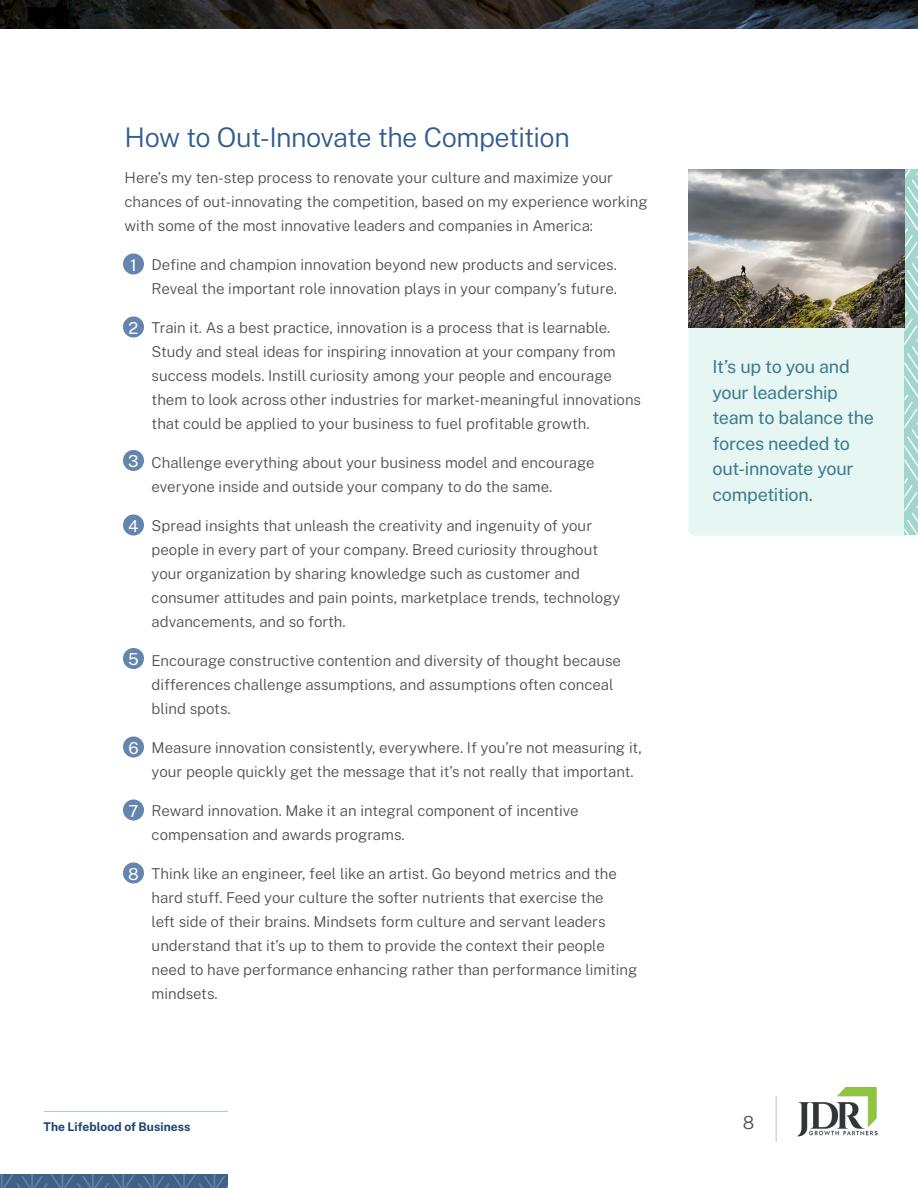
<style>
.page{position:relative;width:918px;height:1188px;background:#fff}
.page>*{position:absolute;margin:0;border:0;box-sizing:border-box;transform-origin:0 0}
.JDR_Subhead_WP{font:300 27px "Public Sans";letter-spacing:-.025em;color:#305c90}
.t1{font:18px/25.5px "Public Sans";letter-spacing:-.015em;color:#3c7b8e}
.t2{font:300 18px "Public Sans";color:#515151}
.t3{font:16.5px "Public Sans";color:#fff}
.t4{font:300 15px/24px "Public Sans";color:#515151}
.t5{font:700 12px "Public Sans";letter-spacing:.005em;color:#1a4272}
</style>
<div class="page">
<img style="left:797px;top:1088px;width:81px;height:49px">
<hr style="left:776px;top:1096px;width:1px;height:46px;background:#d5d5d5">
<svg style="left:0;top:1174px;width:228px;height:14px;background:#48678d"></svg>
<div style="left:688px;top:307px;width:230px;height:229px;background:#e6f6f3;border-radius:6px"></div>
<svg style="left:904px;top:170px;width:14px;height:366px;background:#acd7cf"></svg>
<img style="left:688px;top:170px;width:216px;height:158px">
<div style="left:123px;top:254px;width:21px;height:20px;background:#6485ae;border-radius:50%"></div>
<div style="left:123px;top:316px;width:21px;height:22px;background:#6485ae;border-radius:50%"></div>
<div style="left:123px;top:450px;width:21px;height:21px;background:#6485ae;border-radius:50%"></div>
<div style="left:123px;top:514px;width:21px;height:22px;background:#6485ae;border-radius:50%"></div>
<div style="left:123px;top:648px;width:21px;height:21px;background:#6485ae;border-radius:50%"></div>
<div style="left:123px;top:736px;width:21px;height:22px;background:#6485ae;border-radius:50%"></div>
<div style="left:123px;top:800px;width:21px;height:20px;background:#6485ae;border-radius:50%"></div>
<div style="left:123px;top:862px;width:21px;height:22px;background:#6485ae;border-radius:50%"></div>
<hr style="left:44px;top:1111px;width:184px;height:1px;background:#6185af">
<svg style="left:0;top:0;width:918px;height:28px;background:#242527"></svg>
<p class="JDR_Subhead_WP" style="left:125px;top:118px;width:447px">How to Out-Innovate the Competition</p>
<p class="t4" style="left:125px;top:165px;width:525px">Here’s my ten-step process to renovate your culture and maximize your chances of out-innovating the competition, based on my experience working with some of the most innovative leaders and companies in America:</p>
<p class="t4" style="left:125px;top:252px;width:494px;text-align:right">• Define and champion innovation beyond new products and services.<br>Reveal the important role innovation plays in your company’s future.</p>
<p class="t4" style="left:152px;top:315px;width:491px;text-indent:-27px">• Train it. As a best practice, innovation is a process that is learnable.<br>Study and steal ideas for inspiring innovation at your company from success models. Instill curiosity among your people and encourage them to look across other industries for market-meaningful innovations that could be applied to your business to fuel profitable growth.</p>
<p class="t4" style="left:152px;top:450px;width:444px;text-indent:-27px">• Challenge everything about your business model and encourage everyone inside and outside your company to do the same.</p>
<p class="t4" style="left:152px;top:513px;width:470px;text-indent:-27px">• Spread insights that unleash the creativity and ingenuity of your people in every part of your company. Breed curiosity throughout your organization by sharing knowledge such as customer and consumer attitudes and pain points, marketplace trends, technology advancements, and so forth.</p>
<p class="t4" style="left:152px;top:648px;width:471px;text-indent:-27px">• Encourage constructive contention and diversity of thought because differences challenge assumptions, and assumptions often conceal blind spots.</p>
<p class="t4" style="left:152px;top:735px;width:492px;text-indent:-27px">• Measure innovation consistently, everywhere. If you’re not measuring it, your people quickly get the message that it’s not really that important.</p>
<p class="t4" style="left:152px;top:798px;width:429px;text-indent:-27px">• Reward innovation. Make it an integral component of incentive compensation and awards programs.</p>
<p class="t4" style="left:152px;top:861px;width:487px;text-indent:-27px">• Think like an engineer, feel like an artist. Go beyond metrics and the hard stuff. Feed your culture the softer nutrients that exercise the<br>left side of their brains. Mindsets form culture and servant leaders understand that it’s up to them to provide the context their people need to have performance enhancing rather than performance limiting mindsets.</p>
<p class="t3" style="left:130px;top:253px;width:8px">1</p>
<p class="t3" style="left:129px;top:316px;width:11px">2</p>
<p class="t3" style="left:128px;top:450px;width:12px">3</p>
<p class="t3" style="left:128px;top:514px;width:12px">4</p>
<p class="t3" style="left:128px;top:648px;width:12px">5</p>
<p class="t3" style="left:128px;top:736px;width:12px">6</p>
<p class="t3" style="left:129px;top:799px;width:11px">7</p>
<p class="t3" style="left:128px;top:862px;width:12px">8</p>
<p class="t5" style="left:44px;top:1118px;width:149px">The Lifeblood of Business</p>
<p class="t1" style="left:712px;top:353px;width:163px">It’s up to you and your leadership team to balance the forces needed to out-innovate your competition.</p>
<p class="t2" style="left:743px;top:1110px;width:13px">8</p>
</div>
